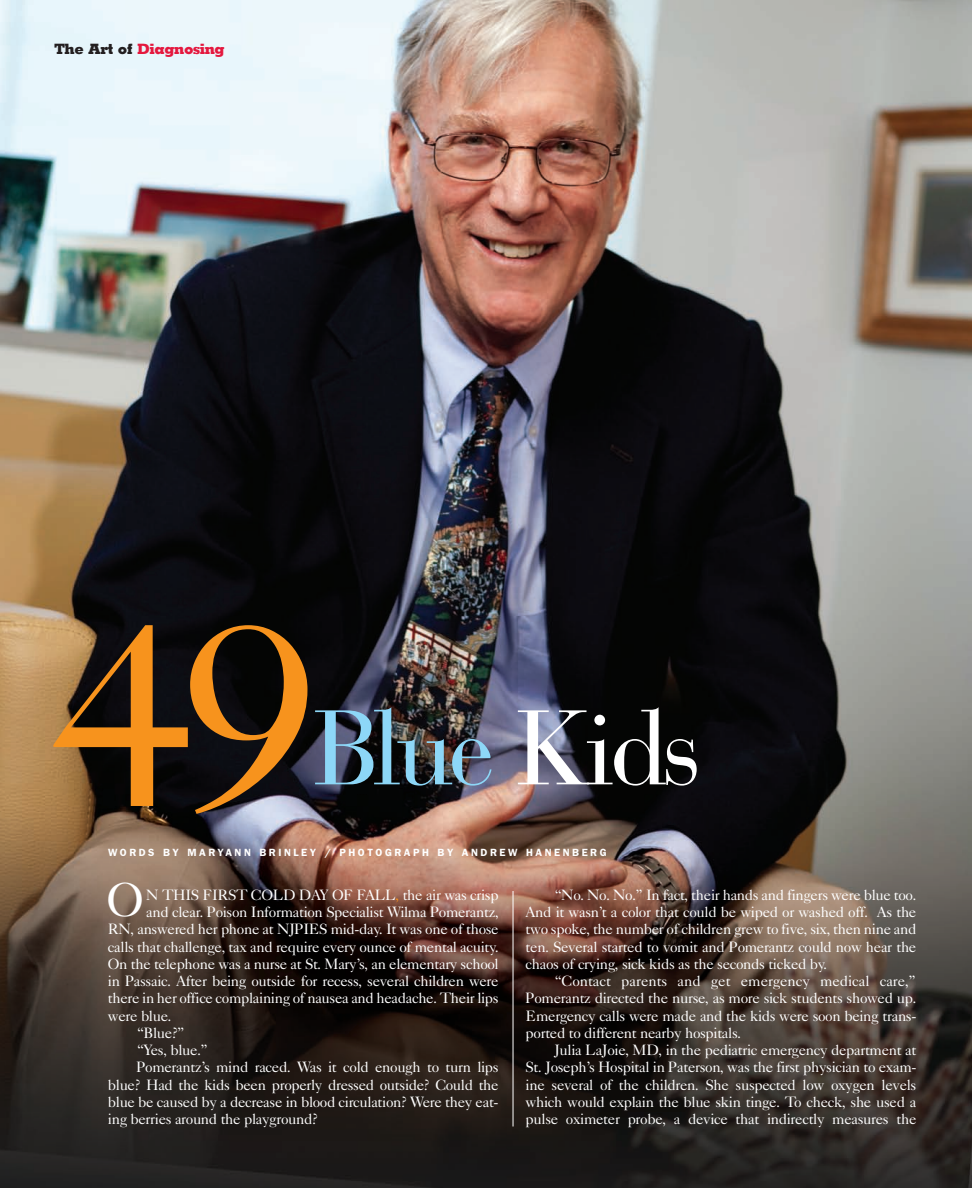
<style>
.page{position:relative;width:972px;height:1188px;background:#fff}
.page>*{position:absolute;margin:0;border:0;box-sizing:border-box;transform-origin:0 0}
.t1{font:500 255px "Big Caslon";color:#f7931d}
.t2{font:105px "Bauer Bodoni";letter-spacing:-.055em;color:#8dd7f7}
.t3{font:48px "Caslon Five Forty";color:#fff}
.t4{font:15px/17.2px "Caslon Five Forty";letter-spacing:-.025em;color:#fff;text-align:justify}
.t5{font:800 14.25px "Memphis";letter-spacing:-.035em;color:#e4183e}
.t6{font:600 10.5px "Franklin Gothic";letter-spacing:.24em;color:#fff}
.s1{color:#231f20}
.s2{color:#fff}
.s3{color:#f7931d}
</style>
<div class="page">
<img style="left:0;top:0;width:972px;height:1188px">
<hr style="left:513px;top:891px;width:1px;height:236px;background:#fff">
<p class="t5" style="left:54px;top:43px;width:172px"><span class="s1">The Art of</span> Diagnosing</p>
<h1 class="t1" style="left:54px;top:510px;width:262px">49</h1>
<h2 class="t2" style="left:314px;top:710px;width:389px">Blue <span class="s2">Kids</span></h2>
<p class="t6" style="left:108px;top:846px;width:500px">WORDS BY MARYANN BRINLEY / PHOTOGRAPH BY ANDREW HANENBERG</p>
<h3 class="t3" style="left:106px;top:882px;width:39px">O</h3>
<p class="t4" style="left:146px;top:888px;width:354px">N THIS FIRST COLD DAY OF FALL<span class="s3">,</span> the air was crisp</p>
<p class="t4" style="left:146px;top:905px;width:354px">and clear. Poison Information Specialist Wilma Pomerantz,</p>
<p class="t4" style="left:108px;top:922px;width:392px">RN, answered her phone at NJPIES mid-day. It was one of those</p>
<p class="t4" style="left:108px;top:940px;width:392px">calls that challenge, tax and require every ounce of mental acuity.</p>
<p class="t4" style="left:108px;top:957px;width:392px">On the telephone was a nurse at St. Mary’s, an elementary school</p>
<p class="t4" style="left:108px;top:974px;width:392px">in Passaic. After being outside for recess, several children were</p>
<p class="t4" style="left:108px;top:991px;width:392px">there in her office complaining of nausea and headache. Their lips</p>
<p class="t4" style="left:108px;top:1009px;width:65px">were blue.</p>
<p class="t4" style="left:136px;top:1026px;width:50px">“Blue?”</p>
<p class="t4" style="left:136px;top:1043px;width:73px">“Yes, blue.”</p>
<p class="t4" style="left:136px;top:1060px;width:364px">Pomerantz’s mind raced. Was it cold enough to turn lips</p>
<p class="t4" style="left:108px;top:1078px;width:392px">blue? Had the kids been properly dressed outside? Could the</p>
<p class="t4" style="left:108px;top:1095px;width:392px">blue be caused by a decrease in blood circulation? Were they eat-</p>
<p class="t4" style="left:108px;top:1112px;width:212px">ing berries around the playground?</p>
<p class="t4" style="left:526px;top:888px;width:392px;text-indent:28px">“No. No. No.” In fact, their hands and fingers were blue too.<br>And it wasn’t a color that could be wiped or washed off. As the two spoke, the number of children grew to five, six, then nine and ten. Several started to vomit and Pomerantz could now hear the chaos of crying, sick kids as the seconds ticked by.</p>
<p class="t4" style="left:526px;top:974px;width:392px;text-indent:28px">“Contact parents and get emergency medical care,” Pomerantz directed the nurse, as more sick students showed up.<br>Emergency calls were made and the kids were soon being trans&shy;ported to different nearby hospitals.</p>
<p class="t4" style="left:526px;top:1043px;width:392px;text-indent:28px">Julia LaJoie, MD, in the pediatric emergency department at St. Joseph’s Hospital in Paterson, was the first physician to exam&shy;ine several of the children. She suspected low oxygen levels which would explain the blue skin tinge. To check, she used a pulse oximeter probe, a device that indirectly measures the</p>
</div>
